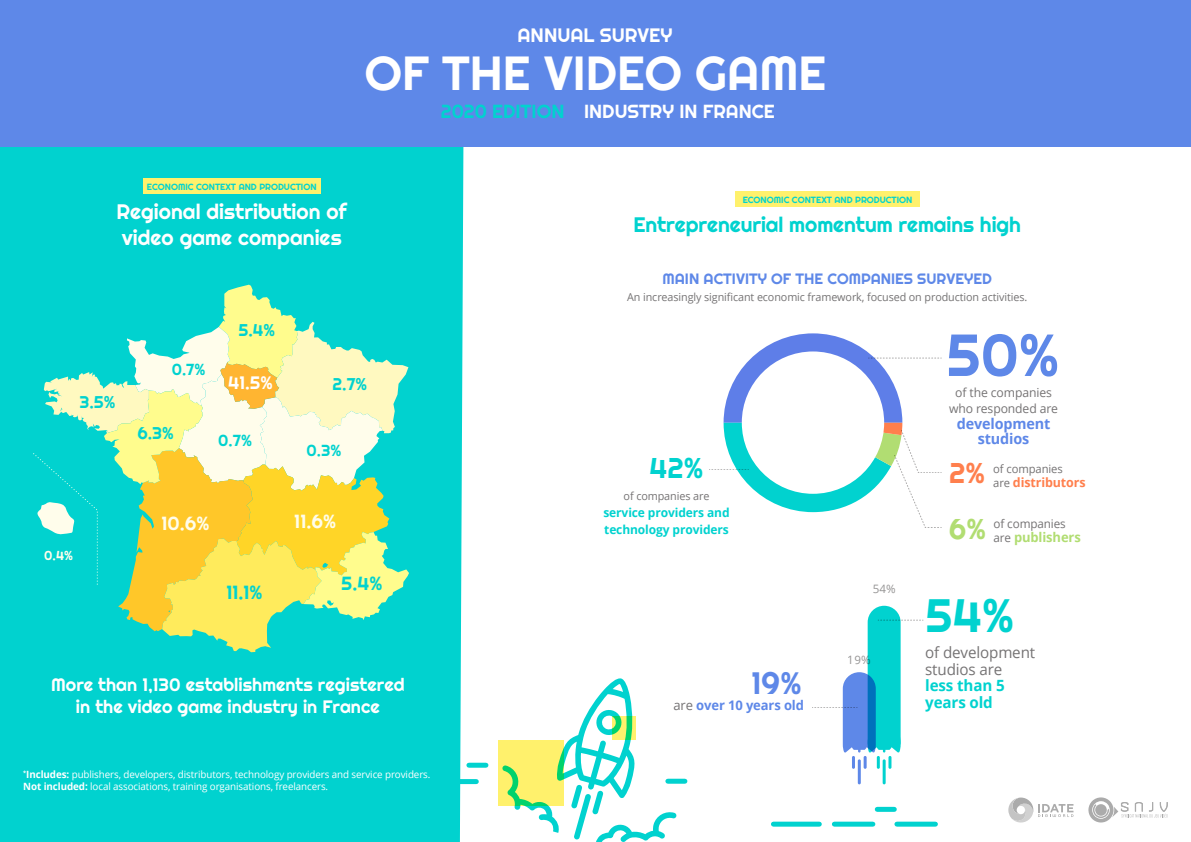
<style>
.page{position:relative;width:1191px;height:842px;background:#fff}
.page>*{position:absolute;margin:0;border:0;box-sizing:border-box;transform-origin:0 0}
.t1{font:59.2px "Righteous";color:#5e88e8}
.t2{font:47.8px "Righteous";color:#fff}
.t3{font:46.8px "Righteous";color:#01d2cf}
.t4{font:31px "Righteous";color:#5e88e8}
.t5{font:28.6px "Righteous";color:#01d2cf}
.t6{font:28.6px "Righteous";color:#ff7f4d}
.t7{font:28.6px "Righteous";color:#b1dd72}
.t8{font:21px/25.2px "Righteous";color:#fff}
.t9{font:21px "Righteous";letter-spacing:-.005em;color:#01d2cf}
.t10{font:19.4px "Righteous";color:#fff}
.t11{font:19px "Righteous";color:#fff}
.t12{font:19px "Righteous";color:#fffdeb}
.t13{font:19px "Righteous";color:#01d2cf}
.t14{font:18px/21.6px "Righteous";color:#fff;text-align:center}
.t15{font:17px "Righteous";color:#01d2cf}
.t16{font:16px "Righteous";color:#01d2cf}
.t17{font:15.5px/16.6px "Open Sans";letter-spacing:-.01em;color:#757374}
.t18{font:700 15.5px/16.6px "Open Sans";letter-spacing:-.01em;color:#01d2cf}
.t19{font:15px "Righteous";color:#5e88e8}
.t20{font:700 14.7px/15.8px "Open Sans";letter-spacing:-.01em;color:#5e88e8;text-align:center}
.t21{font:700 13.3px "Open Sans";letter-spacing:-.01em;color:#5e88e8}
.t22{font:700 13.2px "Open Sans";letter-spacing:-.01em;color:#b1dd72}
.t23{font:13px "Righteous";color:#fffdeb}
.t24{font:700 12.7px "Open Sans";letter-spacing:-.01em;color:#ff7f4d}
.t25{font:12.4px/15.8px "Open Sans";letter-spacing:-.01em;color:#757374;text-align:center}
.t26{font:700 12.3px/17.2px "Open Sans";letter-spacing:-.01em;color:#01d2cf}
.t27{font:11.9px "Open Sans";letter-spacing:-.01em;color:#757374}
.t28{font:11.6px "Open Sans";color:#969595}
.t29{font:11.5px "Open Sans";letter-spacing:-.01em;color:#757374}
.t30{font:11px "Open Sans";letter-spacing:-.01em;color:#757374}
.t31{font:10px/12px "Open Sans";letter-spacing:-.01em;color:#fff}
.t32{font:9px "Righteous";color:#01d2cf}
.s1{color:#01d2cf}
.s2{font-weight:700}
.s3{font-weight:400;color:#757374}
.s4{font-weight:400;font-size:11.5px;color:#757374}
.s5{font-weight:400;font-size:11.9px;color:#757374}
</style>
<div class="page">
<svg style="left:502px;top:678px;width:174px;height:164px"></svg>
<div style="left:498px;top:740px;width:65px;height:65px;background:#fff16c"></div>
<svg style="left:612px;top:716px;width:24px;height:23px"></svg>
<div style="left:430px;top:779px;width:46px;height:5px;background:#01d2cf"></div>
<div style="left:773px;top:822px;width:46px;height:5px;background:#01d2cf"></div>
<div style="left:834px;top:822px;width:39px;height:5px;background:#01d2cf"></div>
<div style="left:897px;top:822px;width:38px;height:5px;background:#01d2cf"></div>
<div style="left:668px;top:779px;width:17px;height:5px;background:#01d2cf"></div>
<div style="left:469px;top:763px;width:17px;height:5px;background:#01d2cf"></div>
<div style="left:877px;top:807px;width:17px;height:5px;background:#01d2cf"></div>
<hr style="left:882px;top:759px;width:3px;height:25px;background:#01d2cf;border-radius:2px">
<hr style="left:857px;top:759px;width:3px;height:25px;background:#5e88e8;border-radius:2px">
<svg style="left:812px;top:606px;width:111px;height:163px"></svg>
<svg style="left:709px;top:333px;width:232px;height:195px"></svg>
<div style="left:735px;top:191px;width:185px;height:16px;background:#fff16c"></div>
<div style="left:0;top:147px;width:463px;height:695px;background:#01d2cf"></div>
<div style="left:143px;top:178px;width:177px;height:16px;background:#fff16c"></div>
<svg style="left:32px;top:285px;width:377px;height:367px;background:#91dfa4"></svg>
<div style="left:0;top:0;width:1191px;height:147px;background:#5e88e8"></div>
<svg style="left:1008px;top:797px;width:65px;height:25px"></svg>
<svg style="left:1088px;top:797px;width:79px;height:25px"></svg>
<h3 class="t10" style="left:517px;top:23px;width:156px">ANNUAL SURVEY</h3>
<h2 class="t2" style="left:365px;top:43px;width:463px">OF THE VIDEO GAME</h2>
<h3 class="t11" style="left:441px;top:100px;width:335px"><span class="s1">2020 EDITION</span> INDUSTRY IN FRANCE</h3>
<p class="t32" style="left:147px;top:181px;width:171px">ECONOMIC CONTEXT AND PRODUCTION</p>
<h3 class="t8" style="left:116px;top:199px;width:232px">Regional distribution of video game companies</h3>
<p class="t32" style="left:742px;top:194px;width:171px">ECONOMIC CONTEXT AND PRODUCTION</p>
<h3 class="t9" style="left:633px;top:211px;width:389px">Entrepreneurial momentum remains high</h3>
<h3 class="t19" style="left:662px;top:269px;width:331px">MAIN ACTIVITY OF THE COMPANIES SURVEYED</h3>
<p class="t30" style="left:627px;top:290px;width:401px">An increasingly significant economic framework, focused on production activities.</p>
<h3 class="t15" style="left:79px;top:392px;width:38px">3.5%</h3>
<h3 class="t16" style="left:172px;top:359px;width:35px">0.7%</h3>
<h3 class="t15" style="left:238px;top:319px;width:38px">5.4%</h3>
<h3 class="t14" style="left:228px;top:371px;width:46px">41.5%</h3>
<h3 class="t15" style="left:137px;top:422px;width:38px">6.3%</h3>
<h3 class="t16" style="left:218px;top:430px;width:35px">0.7%</h3>
<h3 class="t15" style="left:332px;top:373px;width:36px">2.7%</h3>
<h3 class="t16" style="left:306px;top:440px;width:36px">0.3%</h3>
<h3 class="t23" style="left:44px;top:547px;width:30px">0.4%</h3>
<h3 class="t12" style="left:162px;top:511px;width:49px">10.6%</h3>
<h3 class="t12" style="left:294px;top:509px;width:43px">11.6%</h3>
<h3 class="t13" style="left:226px;top:580px;width:38px">11.1%</h3>
<h3 class="t13" style="left:341px;top:571px;width:43px">5.4%</h3>
<h3 class="t14" style="left:51px;top:674px;width:355px">More than 1,130 establishments registered in the video game industry in France</h3>
<p class="t31" style="left:23px;top:768px;width:409px"><sup>*</sup><span class="s2">Includes:</span> publishers, developers, distributors, technology providers and service providers.<br><span class="s2">Not included:</span> local associations, training organisations, freelancers.</p>
<h3 class="t5" style="left:649px;top:450px;width:55px">42%</h3>
<p class="t30" style="left:623px;top:489px;width:87px">of companies are</p>
<p class="t26" style="left:603px;top:504px;width:128px">service providers and technology providers</p>
<h3 class="t4" style="left:751px;top:663px;width:52px">19%</h3>
<h3 class="t21" style="left:673px;top:696px;width:132px"><span class="s3">are</span> over 10 years old</h3>
<p class="t28" style="left:872px;top:581px;width:24px">54%</p>
<p class="t28" style="left:848px;top:652px;width:24px">19%</p>
<h1 class="t1" style="left:946px;top:318px;width:115px">50%</h1>
<p class="t25" style="left:949px;top:384px;width:110px">of the companies who responded are</p>
<h3 class="t20" style="left:956px;top:415px;width:95px">development studios</h3>
<h3 class="t6" style="left:949px;top:455px;width:37px">2%</h3>
<p class="t29" style="left:993px;top:461px;width:71px">of companies</p>
<p class="t24" style="left:993px;top:474px;width:94px"><span class="s4">are</span> distributors</p>
<h3 class="t7" style="left:948px;top:511px;width:39px">6%</h3>
<p class="t27" style="left:993px;top:515px;width:74px">of companies</p>
<h3 class="t22" style="left:993px;top:528px;width:89px"><span class="s5">are</span> publishers</h3>
<h3 class="t3" style="left:925px;top:586px;width:91px">54%</h3>
<h3 class="t17" style="left:925px;top:644px;width:111px">of development studios are</h3>
<h3 class="t18" style="left:925px;top:677px;width:81px">less than 5 years old</h3>
</div>
